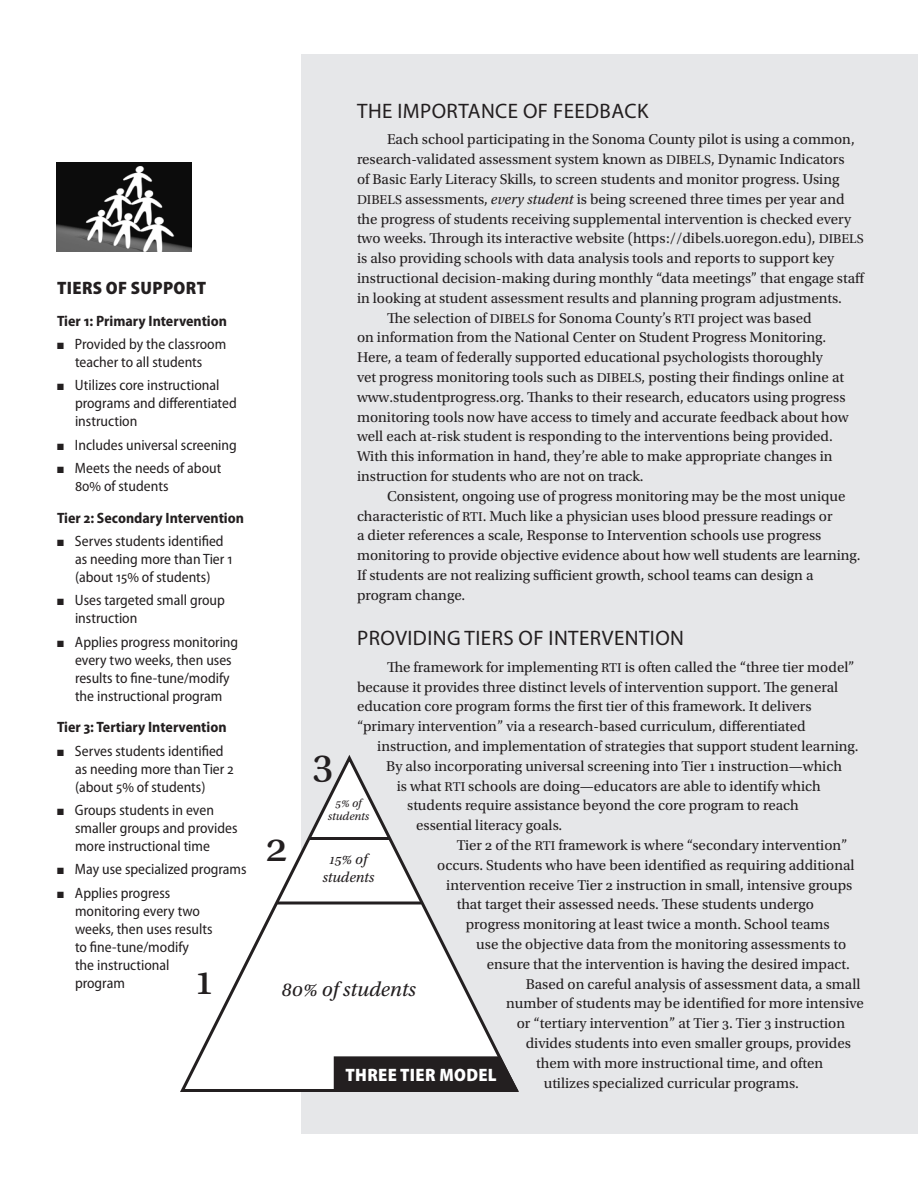
<style>
.page{position:relative;width:918px;height:1188px;background:#fff}
.page>*{position:absolute;margin:0;border:0;box-sizing:border-box;transform-origin:0 0}
.new_text{font:45px "Utopia Std";color:#231f20}
.new_subhead{font:21px "Myriad Pro";color:#231f20}
.new_principal{font:21px "Myriad Pro";letter-spacing:.02em;color:#231f20}
.new_text-2{font:italic 21px "Utopia Std";color:#231f20}
.new_sidebar_title{font:900 semi-condensed 18px "Myriad Pro";letter-spacing:.02em;color:#231f20}
.new_sidebar_title-2{font:900 semi-condensed 18px "Myriad Pro";letter-spacing:.02em;color:#fff}
.new_text-3{font:15px/19.8px "Utopia Std";color:#231f20}
.new_sidebar{font:semi-condensed 15px/18px "Myriad Pro";color:#231f20}
.new_sidebar-2{font:700 semi-condensed 15px "Myriad Pro";color:#231f20}
.new_text-4{font:italic 15px "Utopia Std";color:#231f20}
.new_text-5{font:italic 12px/13.5px "Utopia Std";color:#231f20;text-align:center}
.s1{font-size:13.5px}
.s2{font-style:italic}
</style>
<div class="page">
<div style="left:302px;top:54px;width:616px;height:1080px;background:#e6e7e9"></div>
<svg style="left:180px;top:754px;width:320px;height:339px"></svg>
<svg style="left:332px;top:1055px;width:187px;height:38px;background:#3a3637"></svg>
<img style="left:57px;top:162px;width:135px;height:90px">
<hr style="left:277px;top:902px;width:145px;height:2px;background:#231f20">
<hr style="left:310px;top:837px;width:80px;height:3px;background:#231f20">
<p class="new_sidebar_title" style="left:57px;top:278px;width:150px">TIERS OF SUPPORT</p>
<p class="new_sidebar-2" style="left:57px;top:312px;width:172px">Tier 1: Primary Intervention</p>
<p class="new_sidebar" style="left:57px;top:335px;width:171px;text-align:center">■ Provided by the classroom teacher to all students</p>
<p class="new_sidebar" style="left:75px;top:377px;width:163px;text-indent:-18px">■ Utilizes core instructional programs and differentiated instruction</p>
<p class="new_sidebar" style="left:57px;top:436px;width:181px">■ Includes universal screening</p>
<p class="new_sidebar" style="left:75px;top:459px;width:148px;text-indent:-18px">■ Meets the needs of about<br>80% of students</p>
<p class="new_sidebar-2" style="left:57px;top:509px;width:189px">Tier 2: Secondary Intervention</p>
<p class="new_sidebar" style="left:75px;top:532px;width:159px;text-indent:-18px">■ Serves students identified as needing more than Tier 1 (about 15% of students)</p>
<p class="new_sidebar" style="left:75px;top:592px;width:151px;text-indent:-18px">■ Uses targeted small group instruction</p>
<p class="new_sidebar" style="left:75px;top:633px;width:165px;text-indent:-18px">■ Applies progress monitoring every two weeks, then uses results to fine-tune/modify the instructional program</p>
<p class="new_sidebar-2" style="left:57px;top:719px;width:171px">Tier 3: Tertiary Intervention</p>
<p class="new_sidebar" style="left:75px;top:742px;width:160px;text-indent:-18px">■ Serves students identified as needing more than Tier 2 (about 5% of students)</p>
<p class="new_sidebar" style="left:75px;top:801px;width:164px;text-indent:-18px">■ Groups students in even smaller groups and provides more instructional time</p>
<p class="new_sidebar" style="left:57px;top:861px;width:191px">■ May use specialized programs</p>
<p class="new_sidebar" style="left:75px;top:884px;width:139px;text-indent:-18px">■ Applies progress monitoring every two weeks, then uses results to fine-tune/modify<br>the instructional program</p>
<p class="new_text" style="left:196px;top:955px;width:17px">1</p>
<p class="new_principal" style="left:357px;top:99px;width:53px">THE IMPORT</p>
<p class="new_principal" style="left:468px;top:99px;width:182px">ANCE OF FEEDBACK</p>
<p class="new_text-3" style="left:357px;top:130px;width:509px;text-indent:30px">Each school participating in the Sonoma County pilot is using a common, research-validated assessment system known as <span class="s1">DIBELS</span>, Dynamic Indicators<br>of Basic Early Literacy Skills, to screen students and monitor progress. Using <span class="s1">DIBELS</span> assessments, <span class="s2">every student</span> is being screened three times per year and the progress of students receiving supplemental intervention is checked every two weeks. Through its interactive website (https://dibels.uoregon.edu), <span class="s1">DIBELS </span>is also providing schools with data analysis tools and reports to support key instructional decision-making during monthly “data meetings” that engage staff in looking at student assessment results and planning program adjustments.</p>
<p class="new_text-3" style="left:357px;top:308px;width:493px;text-indent:30px">The selection of <span class="s1">DIBELS</span> for Sonoma County’s <span class="s1">RTI</span> project was based<br>on information from the National Center on Student Progress Monitoring.<br>Here, a team of federally supported educational psychologists thoroughly<br>vet progress monitoring tools such as <span class="s1">DIBELS</span>, posting their findings online at www.studentprogress.org. Thanks to their research, educators using progress monitoring tools now have access to timely and accurate feedback about how well each at-risk student is responding to the interventions being provided.<br>With this information in hand, they’re able to make appropriate changes in instruction for students who are not on track.</p>
<p class="new_text-3" style="left:357px;top:486px;width:505px;text-indent:30px">Consistent, ongoing use of progress monitoring may be the most unique characteristic of <span class="s1">RTI</span>. Much like a physician uses blood pressure readings or<br>a dieter references a scale, Response to Intervention schools use progress monitoring to provide objective evidence about how well students are learning.<br>If students are not realizing sufficient growth, school teams can design a program change.</p>
<p class="new_subhead" style="left:357px;top:627px;width:23px">PROVI</p>
<p class="new_subhead" style="left:413px;top:627px;width:63px">DING TIERS</p>
<p class="new_subhead" style="left:519px;top:627px;width:43px">OF INTERVENTION</p>
<p class="new_text-3" style="left:387px;top:657px;width:469px">The framework for implementing <span class="s1">RTI</span> is often called the “three tier model”</p>
<p class="new_text-3" style="left:357px;top:677px;width:483px">because it provides three distinct levels of intervention support. The general</p>
<p class="new_text-3" style="left:357px;top:697px;width:456px">education core program forms the first tier of this framework. It delivers</p>
<p class="new_text-3" style="left:357px;top:717px;width:450px">“primary intervention” via a research-based curriculum, differentiated</p>
<p class="new_text-3" style="left:377px;top:736px;width:483px">instruction, and implementation of strategies that support student learning.</p>
<p class="new_text-3" style="left:386px;top:756px;width:457px">By also incorporating universal screening into Tier 1 instruction—which</p>
<p class="new_text-3" style="left:397px;top:776px;width:426px">is what <span class="s1">RTI</span> schools are doing—educators are able to identify which</p>
<p class="new_text-3" style="left:407px;top:796px;width:393px">students require assistance beyond the core program to reach</p>
<p class="new_text-3" style="left:416px;top:816px;width:148px">essential literacy goals.</p>
<p class="new_text-3" style="left:457px;top:835px;width:392px">Tier 2 of the <span class="s1">RTI</span> framework is where “secondary intervention”</p>
<p class="new_text-3" style="left:437px;top:855px;width:419px">occurs. Students who have been identified as requiring additional</p>
<p class="new_text-3" style="left:446px;top:875px;width:408px">intervention receive Tier 2 instruction in small, intensive groups</p>
<p class="new_text-3" style="left:457px;top:895px;width:359px">that target their assessed needs. These students undergo</p>
<p class="new_text-3" style="left:466px;top:915px;width:365px">progress monitoring at least twice a month. School teams</p>
<p class="new_text-3" style="left:476px;top:934px;width:371px">use the objective data from the monitoring assessments to</p>
<p class="new_text-3" style="left:487px;top:954px;width:365px">ensure that the intervention is having the desired impact.</p>
<p class="new_text-3" style="left:526px;top:974px;width:336px">Based on careful analysis of assessment data, a small</p>
<p class="new_text-3" style="left:506px;top:994px;width:359px">number of students may be identified for more intensive</p>
<p class="new_text-3" style="left:517px;top:1014px;width:330px">or “tertiary intervention” at Tier 3. Tier 3 instruction</p>
<p class="new_text-3" style="left:526px;top:1033px;width:327px">divides students into even smaller groups, provides</p>
<p class="new_text-3" style="left:536px;top:1053px;width:288px">them with more instructional time, and often</p>
<p class="new_text-3" style="left:544px;top:1073px;width:257px">utilizes specialized curricular programs.</p>
<p class="new_text" style="left:312px;top:738px;width:23px">3</p>
<p class="new_text-5" style="left:328px;top:796px;width:43px">5% of students</p>
<p class="new_text" style="left:266px;top:822px;width:23px">2</p>
<p class="new_text-4" style="left:330px;top:851px;width:39px">15% of</p>
<p class="new_text-4" style="left:322px;top:869px;width:54px">students</p>
<p class="new_text-2" style="left:282px;top:978px;width:136px">80% of students</p>
<p class="new_sidebar_title-2" style="left:346px;top:1065px;width:153px">THREE TIER MODEL</p>
</div>
